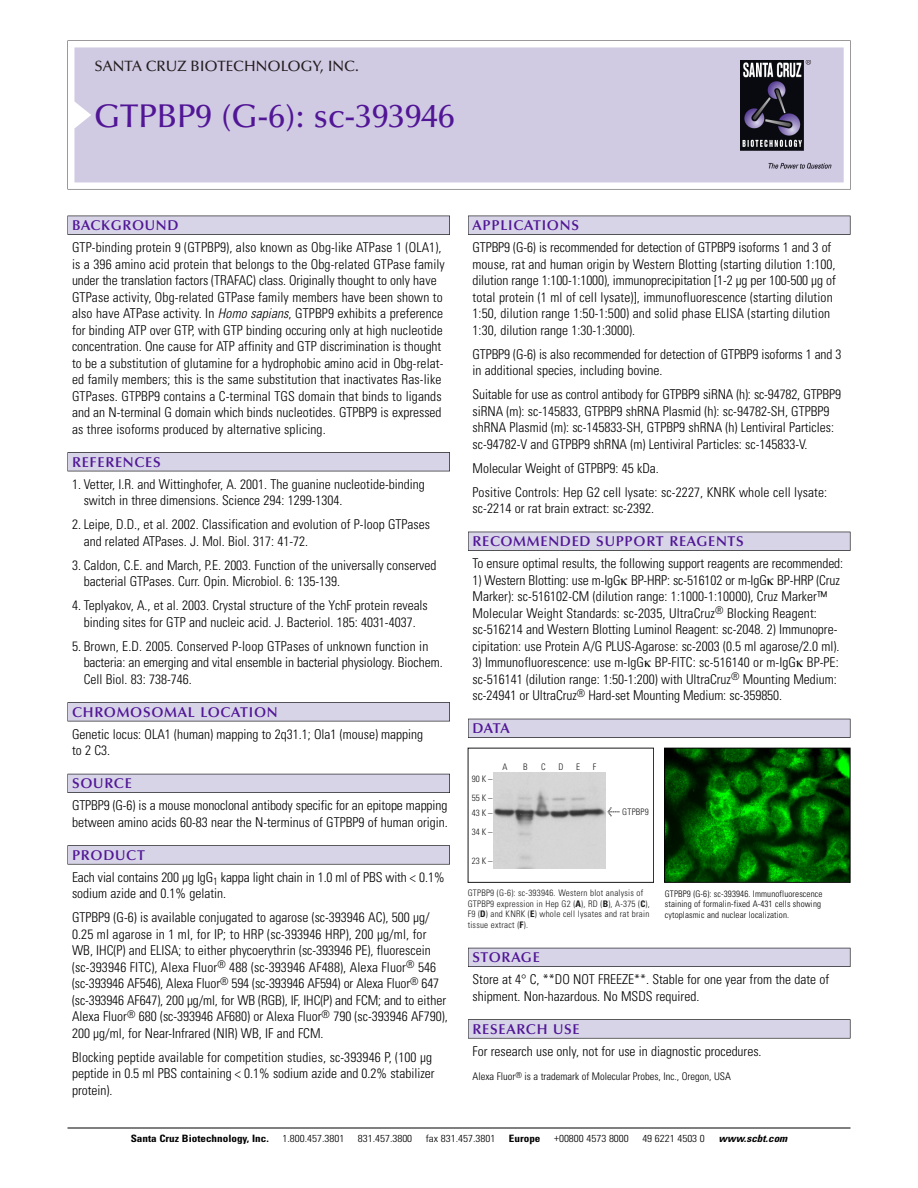
<style>
.page{position:relative;width:918px;height:1188px;background:#fff}
.page>*{position:absolute;margin:0;border:0;box-sizing:border-box;transform-origin:0 0}
.t1{font:500 33px "Optima";color:#511695}
.t2{font:500 15px "Optima";color:#231f20}
.t3{font:600 14.25px "Optima";letter-spacing:.05em;color:#511695}
.t4{font:300 condensed 13.5px/16.5px "Univers";color:#000}
.t5{font:300 condensed 10.5px "Univers";color:#000}
.t6{font:300 condensed 10.2px "Univers";color:#000;scale:1.1 1}
.t7{font:700 condensed 10.2px "Univers";color:#000;scale:1.1 1}
.t8{font:italic 700 condensed 10.2px "Univers";color:#000;scale:1.1 1}
.t9{font:300 condensed 9px/10.5px "Univers";letter-spacing:.025em;color:#191919}
.t10{font:300 condensed 9px/10.5px "Univers";letter-spacing:.015em;color:#000}
.s1{font-style:italic}
.s2{font-family:"Meta Plus";font-weight:400;font-stretch:normal;font-size:10.5px}
.s3{font-weight:700}
</style>
<div class="page">
<svg style="left:68px;top:40px;width:783px;height:149px"></svg>
<div style="left:74px;top:47px;width:770px;height:135px;background:#d1cae3"></div>
<img style="left:741px;top:60px;width:90px;height:108px">
<div style="left:68px;top:216px;width:382px;height:19px;background:#535256"></div>
<div style="left:68px;top:216px;width:381px;height:18px;background:#d7d4e8"></div>
<div style="left:68px;top:452px;width:382px;height:19px;background:#515155"></div>
<div style="left:68px;top:453px;width:381px;height:18px;background:#d7d4e8"></div>
<div style="left:68px;top:702px;width:382px;height:19px;background:#545357"></div>
<div style="left:68px;top:703px;width:381px;height:18px;background:#d7d4e8"></div>
<div style="left:68px;top:774px;width:382px;height:19px;background:#535259"></div>
<div style="left:68px;top:774px;width:381px;height:18px;background:#d7d4e8"></div>
<svg style="left:68px;top:845px;width:382px;height:20px"></svg>
<div style="left:68px;top:846px;width:381px;height:18px;background:#d7d4e8"></div>
<div style="left:468px;top:216px;width:382px;height:19px;background:#535256"></div>
<div style="left:468px;top:216px;width:382px;height:18px;background:#d7d4e8"></div>
<div style="left:468px;top:532px;width:382px;height:19px;background:#525156"></div>
<div style="left:468px;top:532px;width:382px;height:18px;background:#d7d4e8"></div>
<div style="left:468px;top:719px;width:382px;height:19px;background:#515057"></div>
<div style="left:468px;top:719px;width:382px;height:18px;background:#d7d4e8"></div>
<div style="left:468px;top:948px;width:382px;height:19px;background:#535259"></div>
<div style="left:468px;top:948px;width:382px;height:18px;background:#d7d4e8"></div>
<svg style="left:468px;top:1019px;width:382px;height:20px"></svg>
<div style="left:468px;top:1020px;width:382px;height:18px;background:#d7d4e8"></div>
<hr style="left:68px;top:1128px;width:782px;height:1px;background:#000">
<div style="left:468px;top:748px;width:186px;height:135px;border:1px solid #191919"></div>
<img style="left:494px;top:773px;width:111px;height:95px">
<img style="left:666px;top:750px;width:182px;height:131px">
<div style="left:664px;top:748px;width:186px;height:135px;border:1px solid #000"></div>
<p class="t2" style="left:94px;top:60px;width:266px">SANTA CRUZ BIOTECHNOLOGY, INC.</p>
<p class="t1" style="left:94px;top:102px;width:362px">GTPBP9 (G-6): sc-393946</p>
<p class="t3" style="left:72px;top:219px;width:108px">BACKGROUND</p>
<p class="t4" style="left:72px;top:240px;width:374px">GTP-binding protein 9 (GTPBP9), also known as Obg-like ATPase 1 (OLA1), is a 396 amino acid protein that belongs to the Obg-related GTPase family under the translation factors (TRAFAC) class. Originally thought to only have GTPase activity, Obg-related GTPase family members have been shown to also have ATPase activity. In <span class="s1">Homo sapians</span>, GTPBP9 exhibits a preference for binding ATP over GTP, with GTP binding occuring only at high nucleotide concentration. One cause for ATP affinity and GTP discrimination is thought to be a substitution of glutamine for a hydrophobic amino acid in Obg-relat&shy;ed family members; this is the same substitution that inactivates Ras-like GTPases. GTPBP9 contains a C-terminal TGS domain that binds to ligands and an N-terminal G domain which binds nucleotides. GTPBP9 is expressed as three isoforms produced by alternative splicing.</p>
<p class="t3" style="left:72px;top:456px;width:90px">REFERENCES</p>
<p class="t4" style="left:84px;top:477px;width:343px;text-indent:-12px">1. Vetter, I.R. and Wittinghofer, A. 2001. The guanine nucleotide-binding switch in three dimensions. Science 294: 1299-1304.</p>
<p class="t4" style="left:84px;top:517px;width:348px;text-indent:-12px">2. Leipe, D.D., et al. 2002. Classification and evolution of P-loop GTPases and related ATPases. J. Mol. Biol. 317: 41-72.</p>
<p class="t4" style="left:84px;top:558px;width:354px;text-indent:-12px">3. Caldon, C.E. and March, P.E. 2003. Function of the universally conserved bacterial GTPases. Curr. Opin. Microbiol. 6: 135-139.</p>
<p class="t4" style="left:72px;top:598px;width:357px;text-align:center">4. Teplyakov, A., et al. 2003. Crystal structure of the YchF protein reveals binding sites for GTP and nucleic acid. J. Bacteriol. 185: 4031-4037.</p>
<p class="t4" style="left:84px;top:639px;width:361px;text-indent:-12px">5. Brown, E.D. 2005. Conserved P-loop GTPases of unknown function in bacteria: an emerging and vital ensemble in bacterial physiology. Biochem.<br>Cell Biol. 83: 738-746.</p>
<p class="t3" style="left:72px;top:706px;width:207px">CHROMOSOMAL LOCATION</p>
<p class="t4" style="left:72px;top:727px;width:353px">Genetic locus: OLA1 (human) mapping to 2q31.1; Ola1 (mouse) mapping to 2 C3.</p>
<p class="t3" style="left:72px;top:777px;width:61px">SOURCE</p>
<p class="t4" style="left:72px;top:799px;width:377px">GTPBP9 (G-6) is a mouse monoclonal antibody specific for an epitope mapping between amino acids 60-83 near the N-terminus of GTPBP9 of human origin.</p>
<p class="t3" style="left:72px;top:849px;width:74px">PRODUCT</p>
<p class="t4" style="left:72px;top:870px;width:374px">Each vial contains 200 µg IgG<sub>1</sub> kappa light chain in 1.0 ml of PBS with &lt; 0.1% sodium azide and 0.1% gelatin.</p>
<p class="t4" style="left:72px;top:911px;width:377px">GTPBP9 (G-6) is available conjugated to agarose (sc-393946 AC), 500 µg/ 0.25 ml agarose in 1 ml, for IP; to HRP (sc-393946 HRP), 200 µg/ml, for WB, IHC(P) and ELISA; to either phycoerythrin (sc-393946 PE), fluorescein (sc-393946 FITC), Alexa Fluor<sup>®</sup> 488 (sc-393946 AF488), Alexa Fluor<sup>®</sup> 546 (sc-393946 AF546), Alexa Fluor<sup>®</sup> 594 (sc-393946 AF594) or Alexa Fluor<sup>®</sup> 647 (sc-393946 AF647), 200 µg/ml, for WB (RGB), IF, IHC(P) and FCM; and to either Alexa Fluor<sup>®</sup> 680 (sc-393946 AF680) or Alexa Fluor<sup>®</sup> 790 (sc-393946 AF790), 200 µg/ml, for Near-Infrared (NIR) WB, IF and FCM.</p>
<p class="t4" style="left:72px;top:1050px;width:364px">Blocking peptide available for competition studies, sc-393946 P, (100 µg peptide in 0.5 ml PBS containing &lt; 0.1% sodium azide and 0.2% stabilizer protein).</p>
<p class="t3" style="left:473px;top:219px;width:108px">APPLICATIONS</p>
<p class="t4" style="left:473px;top:240px;width:365px">GTPBP9 (G-6) is recommended for detection of GTPBP9 isoforms 1 and 3 of mouse, rat and human origin by Western Blotting (starting dilution 1:100, dilution range 1:100-1:1000), immunoprecipitation [1-2 µg per 100-500 µg of total protein (1 ml of cell lysate)], immunofluorescence (starting dilution 1:50, dilution range 1:50-1:500) and solid phase ELISA (starting dilution 1:30, dilution range 1:30-1:3000).</p>
<p class="t4" style="left:473px;top:347px;width:371px">GTPBP9 (G-6) is also recommended for detection of GTPBP9 isoforms 1 and 3 in additional species, including bovine.</p>
<p class="t4" style="left:473px;top:387px;width:370px">Suitable for use as control antibody for GTPBP9 siRNA (h): sc-94782, GTPBP9 siRNA (m): sc-145833, GTPBP9 shRNA Plasmid (h): sc-94782-SH, GTPBP9 shRNA Plasmid (m): sc-145833-SH, GTPBP9 shRNA (h) Lentiviral Particles: sc-94782-V and GTPBP9 shRNA (m) Lentiviral Particles: sc-145833-V.</p>
<p class="t4" style="left:473px;top:461px;width:188px">Molecular Weight of GTPBP9: 45 kDa.</p>
<p class="t4" style="left:473px;top:485px;width:356px">Positive Controls: Hep G2 cell lysate: sc-2227, KNRK whole cell lysate: sc-2214 or rat brain extract: sc-2392.</p>
<p class="t3" style="left:473px;top:535px;width:273px">RECOMMENDED SUPPORT REAGENTS</p>
<p class="t4" style="left:473px;top:556px;width:372px">To ensure optimal results, the following support reagents are recommended:</p>
<p class="t4" style="left:473px;top:573px;width:369px">1) Western Blotting: use m-IgG BP-HRP: sc-516102 or m-IgG BP-HRP (Cruz Marker): sc-516102-CM (dilution range: 1:1000-1:10000), Cruz Marker™ Molecular Weight Standards: sc-2035, UltraCruz<sup>®</sup> Blocking Reagent: sc-516214 and Western Blotting Luminol Reagent: sc-2048. 2) Immunopre&shy;cipitation: use Protein A/G PLUS-Agarose: sc-2003 (0.5 ml agarose/2.0 ml).</p>
<p class="t4" style="left:473px;top:655px;width:368px">3) Immunofluorescence: use m-IgG BP-FITC: sc-516140 or m-IgG BP-PE: sc-516141 (dilution range: 1:50-1:200) with UltraCruz<sup>®</sup> Mounting Medium: sc-24941 or UltraCruz<sup>®</sup> Hard-set Mounting Medium: sc-359850.</p>
<p class="t3" style="left:473px;top:722px;width:39px">DATA</p>
<p class="t9" style="left:472px;top:770px;width:22px;line-height:19.5px">90K–<br>55K–</p>
<p class="t9" style="left:472px;top:804px;width:22px;line-height:18.9px">43K–<br>34K–</p>
<p class="t9" style="left:472px;top:857px;width:22px">23K–</p>
<p class="t9" style="left:503px;top:762px;width:7px">A</p>
<p class="t9" style="left:523px;top:762px;width:6px">B</p>
<p class="t9" style="left:541px;top:762px;width:6px">C</p>
<p class="t9" style="left:558px;top:762px;width:7px">D</p>
<p class="t9" style="left:576px;top:762px;width:5px">E</p>
<p class="t9" style="left:593px;top:762px;width:5px">F</p>
<p class="t9" style="left:608px;top:808px;width:43px"><span class="s2">&lt;</span> GTPBP9</p>
<p class="t9" style="left:468px;top:889px;width:184px">GTPBP9 (G-6): sc-393946. Western blot analysis of GTPBP9 expression in Hep G2 (<span class="s3">A</span>), RD (<span class="s3">B</span>), A-375 (<span class="s3">C</span>), F9 (<span class="s3">D</span>) and KNRK (<span class="s3">E</span>) whole cell lysates and rat brain tissue extract (<span class="s3">F</span>).</p>
<p class="t10" style="left:665px;top:889px;width:159px">GTPBP9 (G-6): sc-393946. Immunofluorescence staining of formalin-fixed A-431 cells showing cytoplasmic and nuclear localization.</p>
<p class="t3" style="left:473px;top:951px;width:69px">STORAGE</p>
<p class="t4" style="left:473px;top:973px;width:358px">Store at 4° C, **DO NOT FREEZE**. Stable for one year from the date of shipment. Non-hazardous. No MSDS required.</p>
<p class="t3" style="left:473px;top:1023px;width:109px">RESEARCH USE</p>
<p class="t4" style="left:473px;top:1044px;width:291px">For research use only, not for use in diagnostic procedures.</p>
<p class="t5" style="left:473px;top:1072px;width:260px">Alexa Fluor<sup>®</sup> is a trademark of Molecular Probes, Inc., Oregon, USA</p>
<p class="t7" style="left:131px;top:1135px;width:127px">Santa Cruz Biotechnology, Inc.</p>
<p class="t6" style="left:282px;top:1135px;width:58px">1.800.457.3801</p>
<p class="t6" style="left:358px;top:1135px;width:51px">831.457.3800</p>
<p class="t6" style="left:426px;top:1135px;width:65px">fax 831.457.3801</p>
<p class="t7" style="left:509px;top:1135px;width:30px">Europe</p>
<p class="t6" style="left:554px;top:1135px;width:69px">+00800 4573 8000</p>
<p class="t6" style="left:642px;top:1135px;width:58px">49 6221 4503 0</p>
<p class="t8" style="left:719px;top:1135px;width:66px">www.scbt.com</p>
</div>
